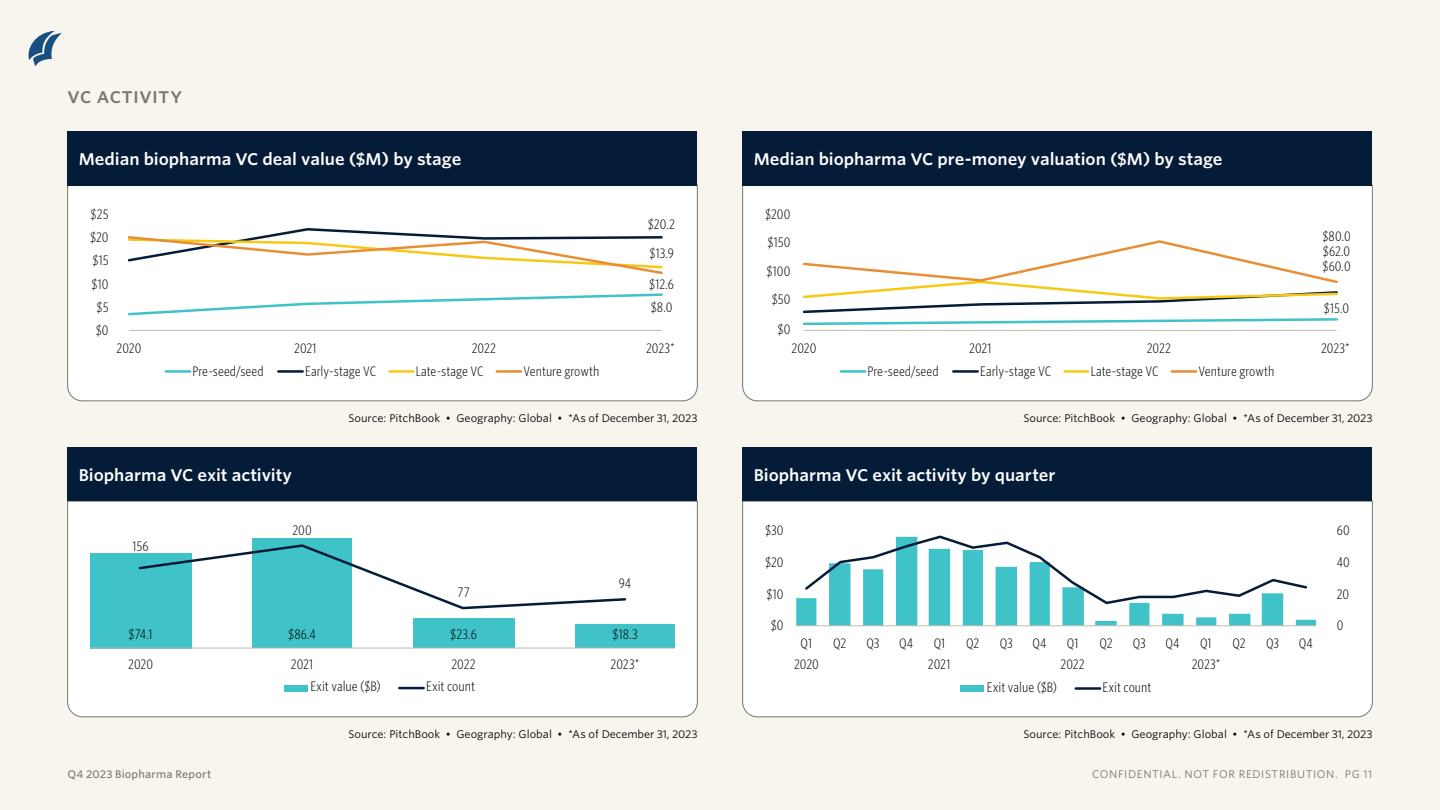
<style>
.page{position:relative;width:1440px;height:810px;background:#f8f5ef}
.page>*{position:absolute;margin:0;border:0;box-sizing:border-box;transform-origin:0 0}
.ETR_Chart_title{font:600 16.25px "Whitney S Sm";letter-spacing:-.005em;color:#fff}
.ETR_Section_tag{font:600 16.25px "Whitney S Sm";letter-spacing:.045em;color:#78766f}
.t1{font:300 13.12px/28.6px "Whitney Cond S Sm";color:#000}
.ETR_Source_tag{font:10.62px "Whitney S Sm";color:#000}
.t2{font:10.62px "Whitney S Sm";letter-spacing:.055em;color:#78766f}
.t3{font:500 10.62px "Whitney S Sm";letter-spacing:.015em;color:#78766f}
</style>
<div class="page">
<svg style="left:28px;top:31px;width:34px;height:35px"></svg>
<div style="left:67px;top:185px;width:631px;height:216px;background:#fff"></div>
<div style="left:68px;top:131px;width:630px;height:54px;background:#051c38"></div>
<hr style="left:129px;top:330px;width:533px;height:1px;background:#c0bcb2">
<hr style="left:166px;top:370px;width:24px;height:3px;background:#40c2c9">
<hr style="left:278px;top:370px;width:25px;height:3px;background:#051c38">
<hr style="left:390px;top:370px;width:23px;height:3px;background:#f5c914">
<hr style="left:497px;top:370px;width:24px;height:3px;background:#e88f36">
<svg style="left:126px;top:292px;width:538px;height:25px"></svg>
<svg style="left:126px;top:227px;width:538px;height:49px"></svg>
<div style="left:67px;top:501px;width:631px;height:216px;background:#fff"></div>
<div style="left:68px;top:447px;width:630px;height:54px;background:#051c38"></div>
<div style="left:575px;top:624px;width:100px;height:24px;background:#40c2c9"></div>
<div style="left:413px;top:618px;width:101px;height:30px;background:#40c2c9"></div>
<div style="left:252px;top:538px;width:100px;height:110px;background:#40c2c9"></div>
<div style="left:90px;top:553px;width:101px;height:95px;background:#40c2c9"></div>
<svg style="left:137px;top:543px;width:491px;height:68px"></svg>
<div style="left:284px;top:685px;width:24px;height:6px;background:#40c2c9"></div>
<hr style="left:399px;top:687px;width:25px;height:2px;background:#051c38">
<hr style="left:91px;top:648px;width:584px;height:1px;background:#c0bcb2">
<div style="left:742px;top:185px;width:631px;height:216px;background:#fff"></div>
<div style="left:742px;top:131px;width:630px;height:54px;background:#051c38"></div>
<svg style="left:801px;top:239px;width:539px;height:87px"></svg>
<hr style="left:804px;top:330px;width:533px;height:1px;background:#c0bcb2">
<hr style="left:841px;top:370px;width:24px;height:3px;background:#40c2c9">
<hr style="left:953px;top:370px;width:25px;height:3px;background:#051c38">
<hr style="left:1065px;top:370px;width:23px;height:3px;background:#f5c914">
<hr style="left:1172px;top:370px;width:24px;height:3px;background:#e88f36">
<div style="left:742px;top:501px;width:631px;height:216px;background:#fff"></div>
<div style="left:742px;top:447px;width:630px;height:54px;background:#051c38"></div>
<svg style="left:796px;top:534px;width:520px;height:91px"></svg>
<div style="left:960px;top:685px;width:24px;height:7px;background:#40c2c9"></div>
<hr style="left:1076px;top:687px;width:24px;height:3px;background:#051c38">
<hr style="left:796px;top:625px;width:520px;height:1px;background:#c0bcb2">
<p class="ETR_Section_tag" style="left:68px;top:86px;width:116px">VC ACTIVITY</p>
<p class="ETR_Chart_title" style="left:79px;top:147px;width:384px">Median biopharma VC deal value ($M) by stage</p>
<p class="t1" style="left:91px;top:199px;width:20px">$25</p>
<p class="t1" style="left:90px;top:222px;width:20px">$20</p>
<p class="t1" style="left:92px;top:245px;width:18px">$15</p>
<p class="t1" style="left:92px;top:269px;width:19px">$10</p>
<p class="t1" style="left:97px;top:292px;width:13px">$5</p>
<p class="t1" style="left:96px;top:315px;width:14px">$0</p>
<p class="t1" style="left:648px;top:210px;width:29px">$20.2 $13.9</p>
<p class="t1" style="left:649px;top:269px;width:26px">$12.6</p>
<p class="t1" style="left:651px;top:292px;width:23px">$8.0</p>
<p class="t1" style="left:117px;top:334px;width:26px">2020</p>
<p class="t1" style="left:294px;top:334px;width:24px">2021</p>
<p class="t1" style="left:472px;top:334px;width:26px">2022</p>
<p class="t1" style="left:646px;top:334px;width:30px">2023*</p>
<p class="t1" style="left:193px;top:356px;width:73px">Pre-seed/seed</p>
<p class="t1" style="left:305px;top:356px;width:73px">Early-stage VC</p>
<p class="t1" style="left:416px;top:356px;width:69px">Late-stage VC</p>
<p class="t1" style="left:524px;top:356px;width:77px">Venture growth</p>
<p class="ETR_Chart_title" style="left:79px;top:463px;width:215px">Biopharma VC exit activity</p>
<p class="t1" style="left:133px;top:531px;width:18px">156</p>
<p class="t1" style="left:292px;top:515px;width:21px">200</p>
<p class="ETR_Source_tag" style="left:349px;top:411px;width:350px">Source: PitchBook • Geography: Global • *As of December 31, 2023</p>
<p class="t1" style="left:457px;top:577px;width:14px">77</p>
<p class="t1" style="left:619px;top:569px;width:14px">94</p>
<p class="t1" style="left:129px;top:620px;width:26px">$74.1</p>
<p class="t1" style="left:288px;top:620px;width:29px">$86.4</p>
<p class="t1" style="left:450px;top:620px;width:28px">$23.6</p>
<p class="t1" style="left:613px;top:620px;width:27px">$18.3</p>
<p class="t1" style="left:128px;top:649px;width:26px">2020</p>
<p class="t1" style="left:291px;top:649px;width:24px">2021</p>
<p class="t1" style="left:451px;top:649px;width:26px">2022</p>
<p class="t1" style="left:611px;top:649px;width:30px">2023*</p>
<p class="t1" style="left:310px;top:672px;width:72px">Exit value ($B)</p>
<p class="t1" style="left:426px;top:672px;width:50px">Exit count</p>
<p class="ETR_Source_tag" style="left:349px;top:727px;width:350px">Source: PitchBook • Geography: Global • *As of December 31, 2023</p>
<p class="ETR_Chart_title" style="left:754px;top:147px;width:470px">Median biopharma VC pre-money valuation ($M) by stage</p>
<p class="t1" style="left:765px;top:199px;width:27px">$200</p>
<p class="t1" style="left:768px;top:228px;width:24px">$150</p>
<p class="t1" style="left:767px;top:256px;width:25px">$100</p>
<p class="t1" style="left:772px;top:285px;width:20px">$50</p>
<p class="t1" style="left:778px;top:315px;width:14px">$0</p>
<p class="t1" style="left:1322px;top:222px;width:30px">$80.0</p>
<p class="t1" style="left:1322px;top:244px;width:30px;line-height:14.9px">$62.0 $60.0</p>
<p class="t1" style="left:1324px;top:294px;width:27px">$15.0</p>
<p class="t1" style="left:792px;top:334px;width:26px">2020</p>
<p class="t1" style="left:969px;top:334px;width:24px">2021</p>
<p class="t1" style="left:1147px;top:334px;width:26px">2022</p>
<p class="t1" style="left:1321px;top:334px;width:30px">2023*</p>
<p class="t1" style="left:868px;top:356px;width:73px">Pre-seed/seed</p>
<p class="t1" style="left:980px;top:356px;width:73px">Early-stage VC</p>
<p class="t1" style="left:1091px;top:356px;width:69px">Late-stage VC</p>
<p class="t1" style="left:1199px;top:356px;width:77px">Venture growth</p>
<p class="ETR_Source_tag" style="left:1024px;top:411px;width:350px">Source: PitchBook • Geography: Global • *As of December 31, 2023</p>
<p class="ETR_Chart_title" style="left:754px;top:463px;width:303px">Biopharma VC exit activity by quarter</p>
<p class="t1" style="left:765px;top:515px;width:20px">$30</p>
<p class="t1" style="left:765px;top:548px;width:20px">$20</p>
<p class="t1" style="left:767px;top:579px;width:19px">$10</p>
<p class="t1" style="left:771px;top:610px;width:14px">$0</p>
<p class="t1" style="left:801px;top:628px;width:13px">Q1</p>
<p class="t1" style="left:833px;top:628px;width:15px">Q2</p>
<p class="t1" style="left:867px;top:628px;width:14px">Q3</p>
<p class="t1" style="left:899px;top:628px;width:16px">Q4</p>
<p class="t1" style="left:934px;top:628px;width:13px">Q1</p>
<p class="t1" style="left:966px;top:628px;width:15px">Q2</p>
<p class="t1" style="left:1000px;top:628px;width:14px">Q3</p>
<p class="t1" style="left:1032px;top:628px;width:16px">Q4</p>
<p class="t1" style="left:1067px;top:628px;width:13px">Q1</p>
<p class="t1" style="left:1099px;top:628px;width:15px">Q2</p>
<p class="t1" style="left:1133px;top:628px;width:14px">Q3</p>
<p class="t1" style="left:1166px;top:628px;width:16px">Q4</p>
<p class="t1" style="left:1200px;top:628px;width:13px">Q1</p>
<p class="t1" style="left:1233px;top:628px;width:15px">Q2</p>
<p class="t1" style="left:1266px;top:628px;width:14px">Q3</p>
<p class="t1" style="left:1299px;top:628px;width:16px">Q4</p>
<p class="t1" style="left:794px;top:649px;width:26px">2020</p>
<p class="t1" style="left:928px;top:649px;width:24px">2021</p>
<p class="t1" style="left:1061px;top:649px;width:26px">2022</p>
<p class="t1" style="left:1192px;top:649px;width:30px">2023*</p>
<p class="t1" style="left:987px;top:672px;width:72px">Exit value ($B)</p>
<p class="t1" style="left:1103px;top:672px;width:50px">Exit count</p>
<p class="t1" style="left:1337px;top:515px;width:14px">60</p>
<p class="t1" style="left:1337px;top:548px;width:15px">40</p>
<p class="t1" style="left:1337px;top:579px;width:14px">20</p>
<p class="t1" style="left:1337px;top:610px;width:8px">0</p>
<p class="ETR_Source_tag" style="left:1024px;top:727px;width:350px">Source: PitchBook • Geography: Global • *As of December 31, 2023</p>
<p class="t3" style="left:68px;top:767px;width:145px">Q4 2023 Biopharma Report</p>
<p class="t2" style="left:1092px;top:767px;width:282px">CONFIDENTIAL. NOT FOR REDISTRIBUTION. PG 11</p>
</div>
